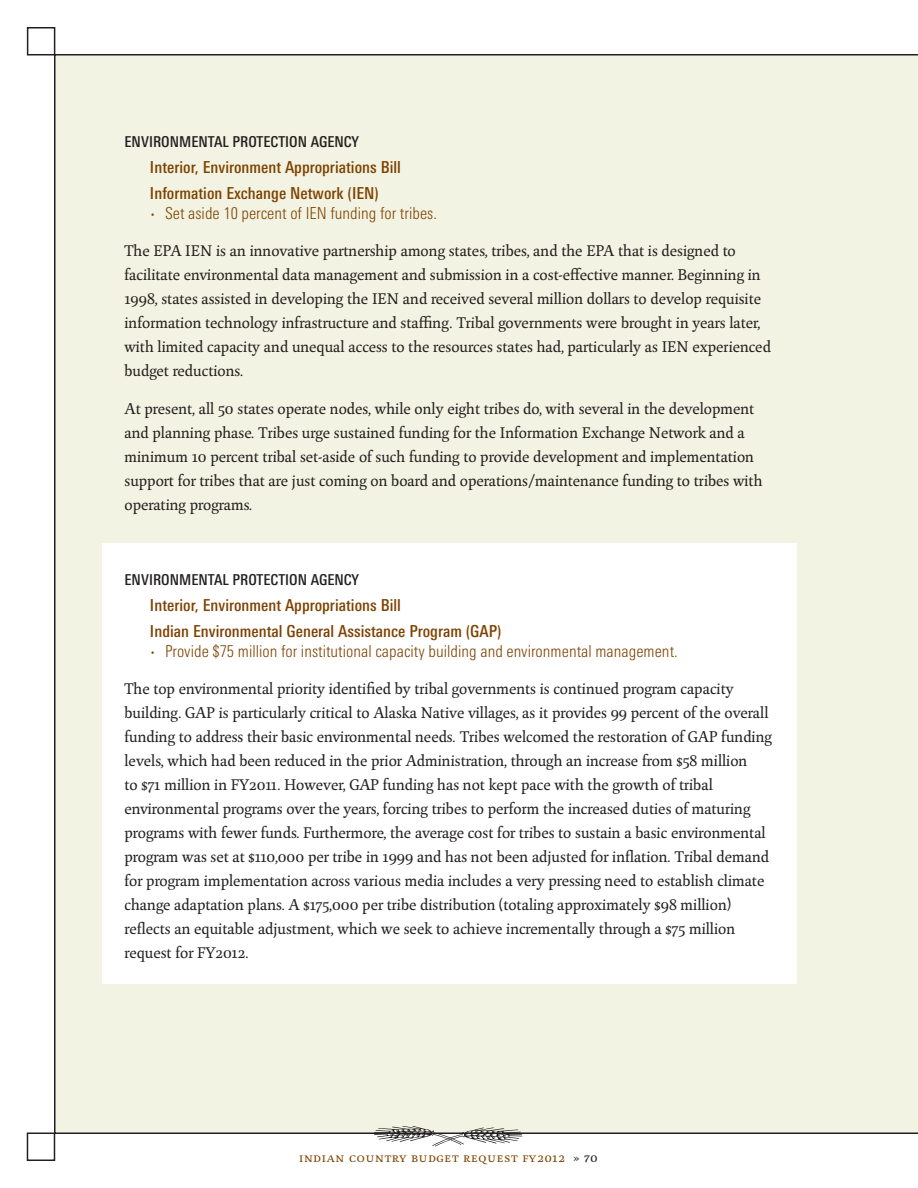
<style>
.page{position:relative;width:918px;height:1188px;background:#fff}
.page>*{position:absolute;margin:0;border:0;box-sizing:border-box;transform-origin:0 0}
.t1{font:16.5px/24px "Huronia Std";color:#231f20}
.t2{font:500 condensed 16.5px "LT Univers";color:#7e4200}
.t3{font:300 condensed 16.5px "LT Univers";color:#7e4200}
.t4{font:500 condensed 15px "LT Univers";color:#231f20}
.t5{font:13.5px "Huronia Std";letter-spacing:.06em;color:#7e4200}
.s1{font-family:"Huronia Std";font-weight:400;font-stretch:normal}
.s2{color:#231f20}
</style>
<div class="page">
<div style="left:54px;top:54px;width:864px;height:1080px;background:#f2f3e2"></div>
<div style="left:27px;top:1132px;width:28px;height:29px;border:2px solid #231f20"></div>
<div style="left:27px;top:27px;width:28px;height:29px;border:2px solid #231f20"></div>
<div style="left:102px;top:543px;width:695px;height:441px;background:#fff"></div>
<svg style="left:374px;top:1125px;width:148px;height:9px"></svg>
<p class="t4" style="left:124px;top:133px;width:10px">Environm</p>
<p class="t4" style="left:191px;top:133px;width:88px">ental Protection</p>
<p class="t4" style="left:311px;top:133px;width:33px">Agency</p>
<p class="t2" style="left:150px;top:157px;width:252px">Interior, Environment Appropriations Bill</p>
<p class="t2" style="left:150px;top:184px;width:230px">Information Exchange Network (IEN)</p>
<p class="t3" style="left:150px;top:203px;width:289px"><span class="s1">•</span> Set aside 10 percent of IEN funding for tribes.</p>
<p class="t1" style="left:124px;top:238px;width:648px">The EPA IEN is an innovative partnership among states, tribes, and the EPA that is designed to facilitate environmental data management and submission in a cost-effective manner. Beginning in 1998, states assisted in developing the IEN and received several million dollars to develop requisite information technology infrastructure and staffing. Tribal governments were brought in years later, with limited capacity and unequal access to the resources states had, particularly as IEN experienced budget reductions.</p>
<p class="t1" style="left:124px;top:396px;width:640px">At present, all 50 states operate nodes, while only eight tribes do, with several in the development and planning phase. Tribes urge sustained funding for the Information Exchange Network and a minimum 10 percent tribal set-aside of such funding to provide development and implementation support for tribes that are just coming on board and operations/maintenance funding to tribes with operating programs.</p>
<p class="t4" style="left:124px;top:571px;width:10px">Environm</p>
<p class="t4" style="left:191px;top:571px;width:88px">ental Protection</p>
<p class="t4" style="left:311px;top:571px;width:33px">Agency</p>
<p class="t2" style="left:150px;top:595px;width:252px">Interior, Environment Appropriations Bill</p>
<p class="t2" style="left:150px;top:622px;width:353px">Indian Environmental General Assistance Program (GAP)</p>
<p class="t3" style="left:150px;top:641px;width:529px"><span class="s1">•</span> Provide $75 million for institutional capacity building and environmental management.</p>
<p class="t1" style="left:124px;top:676px;width:648px">The top environmental priority identified by tribal governments is continued program capacity building. GAP is particularly critical to Alaska Native villages, as it provides 99 percent of the overall funding to address their basic environmental needs. Tribes welcomed the restoration of GAP funding levels, which had been reduced in the prior Administration, through an increase from $58 million<br>to $71 million in FY2011. However, GAP funding has not kept pace with the growth of tribal environmental programs over the years, forcing tribes to perform the increased duties of maturing programs with fewer funds. Furthermore, the average cost for tribes to sustain a basic environmental program was set at $110,000 per tribe in 1999 and has not been adjusted for inflation. Tribal demand for program implementation across various media includes a very pressing need to establish climate change adaptation plans. A $175,000 per tribe distribution (totaling approximately $98 million) reflects an equitable adjustment, which we seek to achieve incrementally through a $75 million request for FY2012.</p>
<p class="t5" style="left:299px;top:1148px;width:300px">indian country budget request fy2012 <span class="s2">» 70</span></p>
</div>
